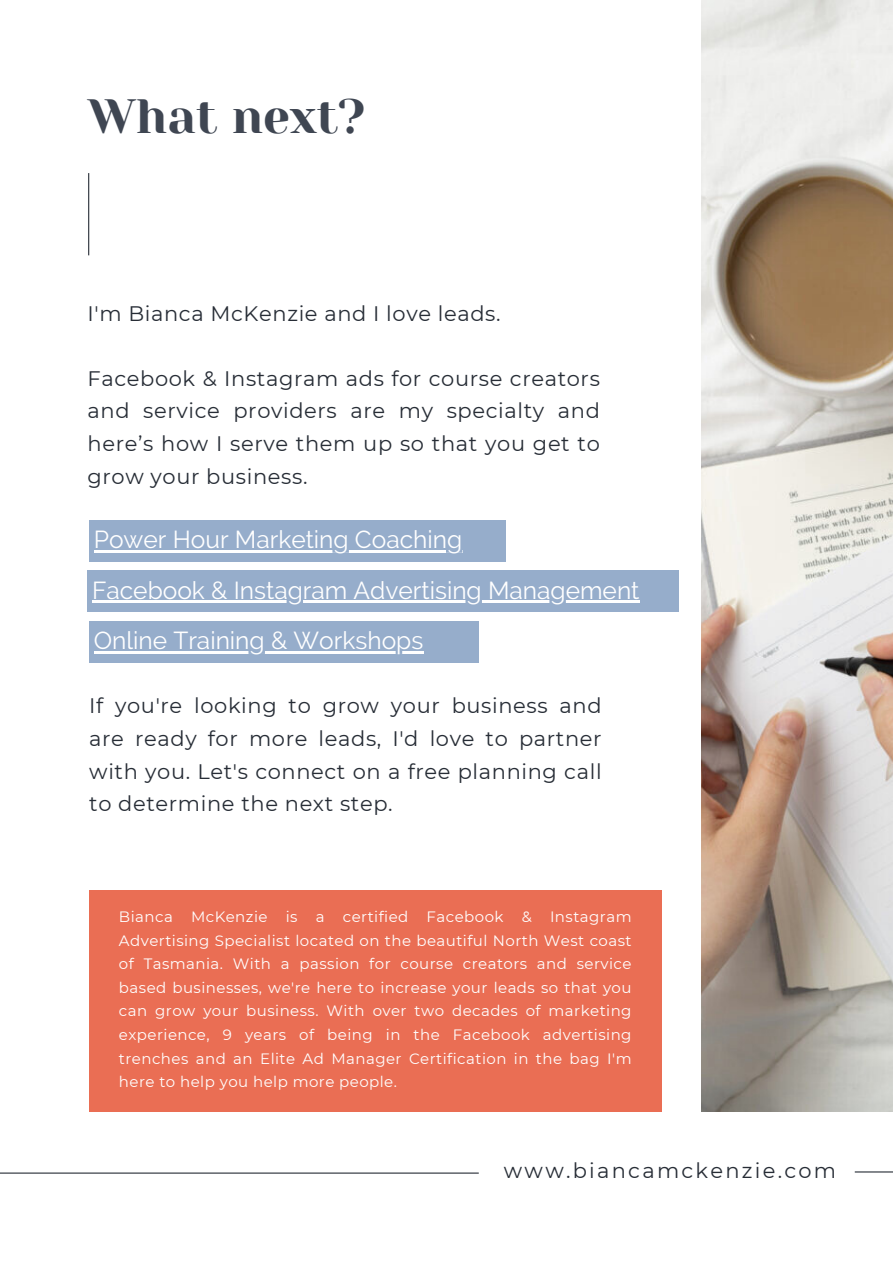
<style>
.page{position:relative;width:893px;height:1264px;background:#fff}
.page>*{position:absolute;margin:0;border:0;box-sizing:border-box;transform-origin:0 0}
.t1{font:48px "Yeseva One";color:#3f4652}
.t2{font:24.45px "Raleway";color:#fff}
.t3{font:21px/32.5px "Montserrat";letter-spacing:.03em;color:#272d36;text-align:justify}
.t4{font:21px "Montserrat";letter-spacing:.11em;color:#272d36}
.t5{font:15px/23.5px "Montserrat";letter-spacing:.03em;color:#fff;text-align:justify}
</style>
<div class="page">
<hr style="left:88px;top:173px;width:1px;height:82px;background:#272d36">
<hr style="left:0;top:1172px;width:478px;height:1px;background:#272d36">
<hr style="left:854px;top:1171px;width:38px;height:1px;background:#272d36">
<img style="left:701px;top:0;width:191px;height:1111px">
<div style="left:89px;top:520px;width:417px;height:41px;background:#96adcb"></div>
<hr style="left:94px;top:550px;width:368px;height:2px;background:#fff">
<div style="left:87px;top:570px;width:592px;height:42px;background:#96adcb"></div>
<hr style="left:92px;top:600px;width:547px;height:3px;background:#fff">
<div style="left:89px;top:621px;width:389px;height:41px;background:#96adcb"></div>
<hr style="left:94px;top:651px;width:329px;height:2px;background:#fff">
<div style="left:89px;top:889px;width:572px;height:222px;background:#ea6e54"></div>
<p class="t1" style="left:88px;top:89px;width:278px">What next?</p>
<p class="t3" style="left:87px;top:297px;width:414px">I'm Bianca McKenzie and I love leads.</p>
<p class="t3" style="left:87px;top:362px;width:514px">Facebook &amp; Instagram ads for course creators and service providers are my specialty and here’s how I serve them up so that you get to grow your business.</p>
<p class="t2" style="left:94px;top:525px;width:370px">Power Hour Marketing Coaching</p>
<p class="t2" style="left:92px;top:575px;width:549px">Facebook &amp; Instagram Advertising Management</p>
<p class="t2" style="left:94px;top:626px;width:331px">Online Training &amp; Workshops</p>
<p class="t3" style="left:89px;top:689px;width:514px">If you're looking to grow your business and are ready for more leads, I'd love to partner with you. Let's connect on a free planning call to determine the next step.</p>
<p class="t5" style="left:119px;top:904px;width:514px">Bianca McKenzie is a certified Facebook &amp; Instagram Advertising Specialist located on the beautiful North West coast of Tasmania. With a passion for course creators and service based businesses, we're here to increase your leads so that you can grow your business. With over two decades of marketing experience, 9 years of being in the Facebook advertising trenches and an Elite Ad Manager Certification in the bag I'm here to help you help more people.</p>
<p class="t4" style="left:504px;top:1157px;width:334px">www.biancamckenzie.com</p>
</div>
